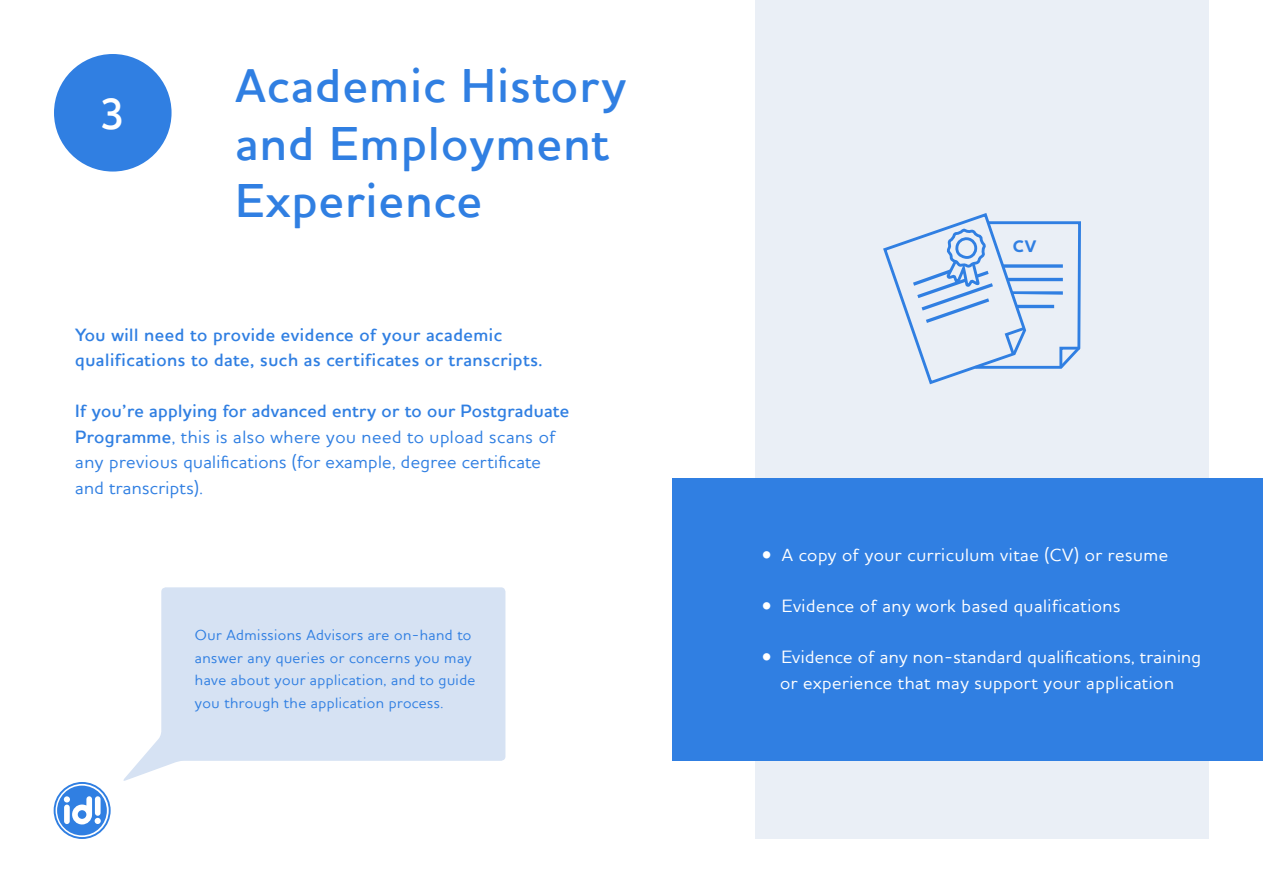
<style>
.page{position:relative;width:1263px;height:893px;background:#fff}
.page>*{position:absolute;margin:0;border:0;box-sizing:border-box;transform-origin:0 0}
.t1{font:600 48px/57.6px "IDI Houschka Pro";letter-spacing:.03em;color:#307fe2}
.t2{font:600 45px "IDI Houschka Pro";color:#fff}
.t3{font:500 18px/25.5px "IDI Houschka Pro";letter-spacing:.02em;color:#307fe2}
.t4{font:500 18px/25.5px "IDI Houschka Pro";letter-spacing:.03em;color:#fff;text-align:center}
.t5{font:600 18px/25.5px "IDI Houschka Pro";letter-spacing:.03em;color:#307fe2}
.t6{font:700 17.1px "Houschka Alt Pro";color:#307fe2}
.t7{font:500 15px/22.5px "IDI Houschka Pro";letter-spacing:.03em;color:#307fe2}
.s1{font-weight:600}
</style>
<div class="page">
<div style="left:755px;top:0;width:454px;height:839px;background:#eaeff6"></div>
<div style="left:54px;top:54px;width:118px;height:118px;background:#307fe2;border-radius:50%"></div>
<svg style="left:54px;top:782px;width:57px;height:57px"></svg>
<div style="left:78px;top:810px;width:8px;height:9px;background:#307fe2;border-radius:50%"></div>
<svg style="left:883px;top:213px;width:198px;height:172px"></svg>
<div style="left:673px;top:478px;width:590px;height:283px;background:#307fe2"></div>
<svg style="left:123px;top:587px;width:382px;height:194px;fill:#d6e2f3"></svg>
<h2 class="t2" style="left:99px;top:85px;width:28px">3</h2>
<h1 class="t1" style="left:235px;top:57px;width:392px">Academic History and Employment<br>Experience</h1>
<p class="t5" style="left:75px;top:322px;width:469px">You will need to provide evidence of your academic qualifications to date, such as certificates or transcripts.</p>
<p class="t3" style="left:75px;top:398px;width:495px"><span class="s1">If you’re applying for advanced entry or to our Postgraduate Programme</span>, this is also where you need to upload scans of any previous qualifications (for example, degree certificate and transcripts).</p>
<p class="t7" style="left:195px;top:623px;width:282px">Our Admissions Advisors are on-hand to answer any queries or concerns you may have about your application, and to guide you through the application process.</p>
<p class="t6" style="left:1013px;top:235px;width:25px">CV</p>
<p class="t4" style="left:762px;top:542px;width:408px">• A copy of your curriculum vitae (CV) or resume</p>
<p class="t4" style="left:762px;top:593px;width:360px">• Evidence of any work based qualifications</p>
<p class="t4" style="left:762px;top:644px;width:441px">• Evidence of any non-standard qualifications, training or experience that may support your application</p>
</div>
